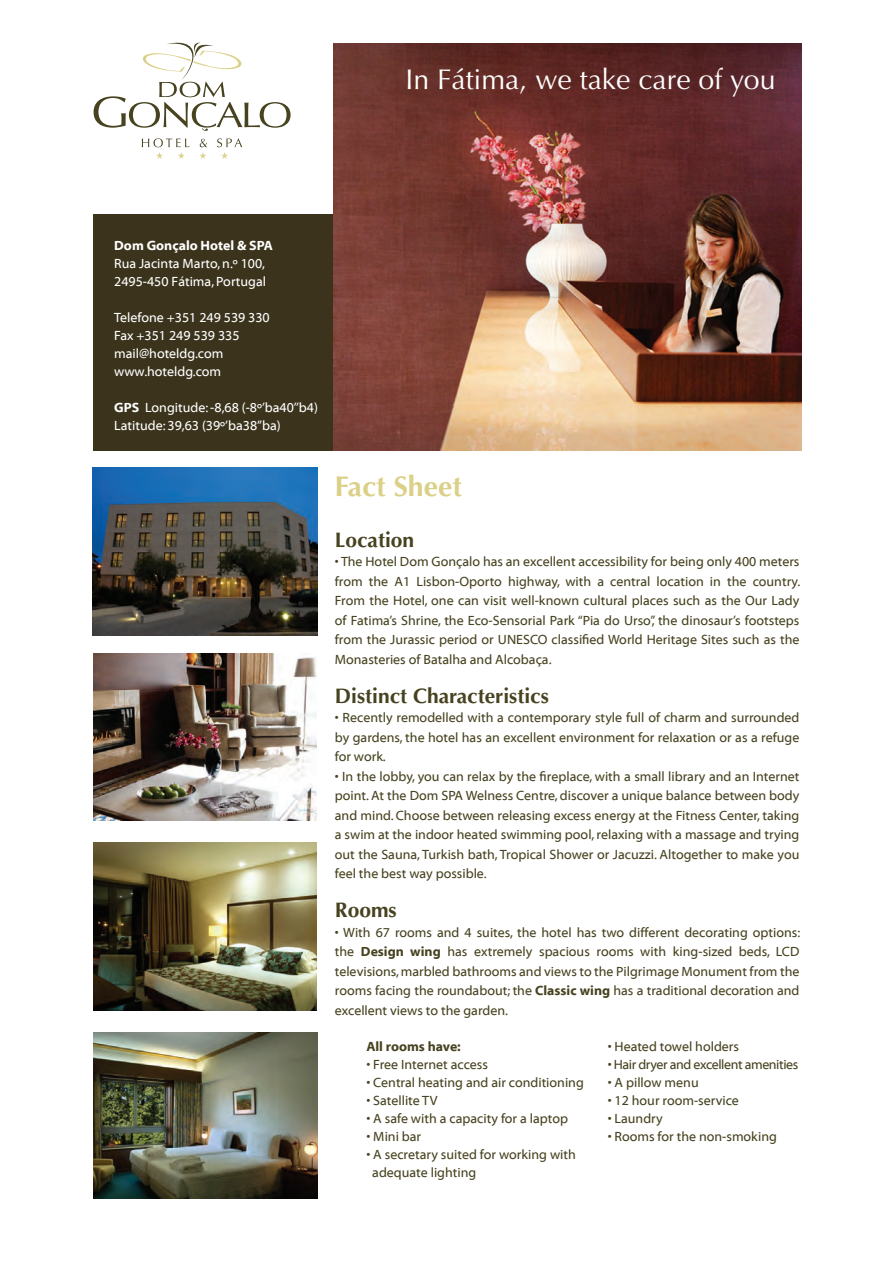
<style>
.page{position:relative;width:893px;height:1263px;background:#fff}
.page>*{position:absolute;margin:0;border:0;box-sizing:border-box;transform-origin:0 0}
.t1{font:28.5px "Optima";color:#fff}
.t2{font:700 28.5px "Optima";color:#dbd087}
.t3{font:700 21px "Optima";color:#47421f}
.t4{font:13.5px/19.5px "Myriad Web";color:#47421f;text-align:justify}
.t5{font:13.5px "Myriad Web";color:#fff}
.t6{font:13.5px "Myriad Web";letter-spacing:-.03em;color:#47421f}
.t7{font:13.5px "Myriad Bd Web";color:#fff}
.t8{font:13.5px "Myriad Bd Web";color:#47421f}
.s1{font-family:"Myriad Bd Web"}
</style>
<div class="page">
<div style="left:94px;top:214px;width:705px;height:237px;background:#3b331c"></div>
<img style="left:333px;top:43px;width:468px;height:408px">
<img style="left:93px;top:468px;width:225px;height:167px">
<img style="left:94px;top:653px;width:223px;height:167px">
<img style="left:94px;top:842px;width:223px;height:168px">
<img style="left:94px;top:1032px;width:224px;height:166px">
<svg style="left:94px;top:42px;width:197px;height:89px"></svg>
<svg style="left:142px;top:138px;width:100px;height:21px"></svg>
<p class="t1" style="left:405px;top:63px;width:372px">In Fátima, we take care of you</p>
<p class="t7" style="left:114px;top:239px;width:160px">Dom Gonçalo Hotel &amp; SPA</p>
<p class="t5" style="left:114px;top:257px;width:152px">Rua Jacinta Marto, n.º 100,</p>
<p class="t5" style="left:114px;top:275px;width:153px">2495-450 Fátima, Portugal</p>
<p class="t5" style="left:114px;top:311px;width:157px">Telefone +351 249 539 330</p>
<p class="t5" style="left:114px;top:329px;width:127px">Fax +351 249 539 335</p>
<p class="t5" style="left:114px;top:347px;width:111px">mail@hoteldg.com</p>
<p class="t5" style="left:114px;top:365px;width:109px">www.hoteldg.com</p>
<p class="t5" style="left:114px;top:401px;width:205px"><span class="s1">GPS</span> Longitude: -8,68 (-8º’ba40’’b4)</p>
<p class="t5" style="left:114px;top:419px;width:168px">Latitude: 39,63 (39º’ba38’’ba)</p>
<p class="t2" style="left:335px;top:469px;width:128px">Fact Sheet</p>
<p class="t3" style="left:335px;top:527px;width:81px">Location</p>
<p class="t4" style="left:335px;top:552px;width:467px">• The Hotel Dom Gonçalo has an excellent accessibility for being only 400 meters from the A1 Lisbon-Oporto highway, with a central location in the country.<br>From the Hotel, one can visit well-known cultural places such as the Our Lady of Fatima’s Shrine, the Eco-Sensorial Park “Pia do Urso”, the dinosaur’s footsteps from the Jurassic period or UNESCO classified World Heritage Sites such as the Monasteries of Batalha and Alcobaça.</p>
<p class="t3" style="left:335px;top:683px;width:216px">Distinct Characteristics</p>
<p class="t4" style="left:335px;top:708px;width:466px">• Recently remodelled with a contemporary style full of charm and surrounded by gardens, the hotel has an excellent environment for relaxation or as a refuge for work.</p>
<p class="t4" style="left:335px;top:767px;width:466px">• In the lobby, you can relax by the fireplace, with a small library and an Internet point. At the Dom SPA Welness Centre, discover a unique balance between body and mind. Choose between releasing excess energy at the Fitness Center, taking a swim at the indoor heated swimming pool, relaxing with a massage and trying out the Sauna, Turkish bath, Tropical Shower or Jacuzzi. Altogether to make you feel the best way possible.</p>
<p class="t3" style="left:335px;top:898px;width:63px">Rooms</p>
<p class="t4" style="left:335px;top:923px;width:467px">• With 67 rooms and 4 suites, the hotel has two different decorating options: the <span class="s1">Design wing</span> has extremely spacious rooms with king-sized beds, LCD televisions, marbled bathrooms and views to the Pilgrimage Monument from the rooms facing the roundabout; the <span class="s1">Classic wing</span> has a traditional decoration and excellent views to the garden.</p>
<p class="t8" style="left:366px;top:1039px;width:96px">All rooms have:</p>
<p class="t4" style="left:366px;top:1055px;width:123px">• Free Internet access</p>
<p class="t4" style="left:366px;top:1073px;width:219px">• Central heating and air conditioning</p>
<p class="t4" style="left:366px;top:1091px;width:73px">• Satellite TV</p>
<p class="t4" style="left:366px;top:1109px;width:203px">• A safe with a capacity for a laptop</p>
<p class="t4" style="left:366px;top:1127px;width:56px">• Mini bar</p>
<p class="t4" style="left:366px;top:1145px;width:211px">• A secretary suited for working with</p>
<p class="t4" style="left:372px;top:1163px;width:106px">adequate lighting</p>
<p class="t4" style="left:608px;top:1037px;width:133px">• Heated towel holders</p>
<p class="t6" style="left:608px;top:1057px;width:192px">• Hair dryer and excellent amenities</p>
<p class="t4" style="left:608px;top:1073px;width:93px">• A pillow menu</p>
<p class="t4" style="left:608px;top:1091px;width:133px">• 12 hour room-service</p>
<p class="t4" style="left:608px;top:1109px;width:57px">• Laundry</p>
<p class="t4" style="left:608px;top:1127px;width:171px">• Rooms for the non-smoking</p>
</div>
